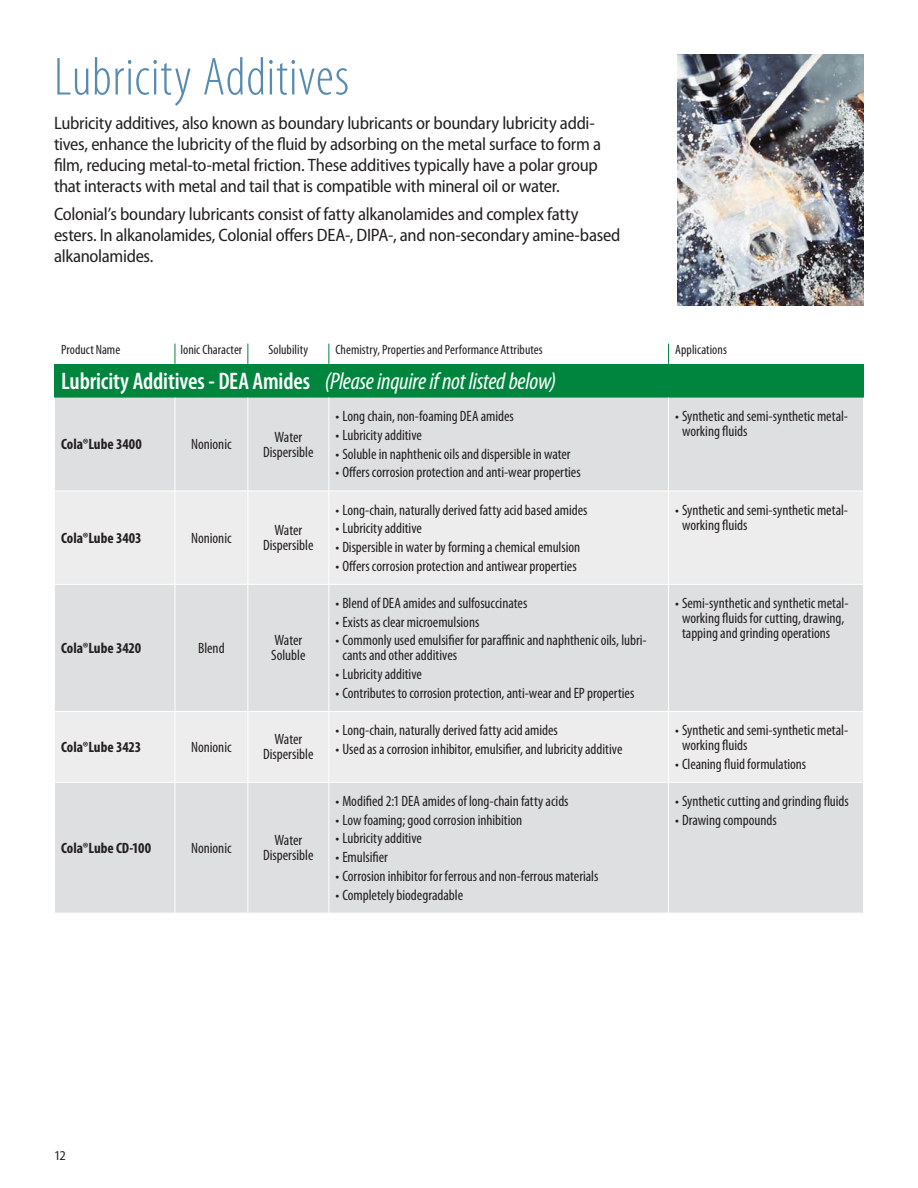
<style>
.page{position:relative;width:918px;height:1188px;background:#fff}
.page>*{position:absolute;margin:0;border:0;box-sizing:border-box;transform-origin:0 0}
.t1{font:300 condensed 54px "Myriad Pro";letter-spacing:.015em;color:#598bb0}
.t2{font:italic condensed 24px "Myriad Pro";letter-spacing:-.01em;color:#fff}
.t3{font:semi-condensed 18px/21px "Myriad Pro";letter-spacing:-.015em;color:#231f20}
.t4{font:condensed 15px/15px "Myriad Pro";letter-spacing:-.005em;color:#231f20}
.t5{font:700 condensed 15px "Myriad Pro";color:#231f20}
.t6{font:condensed 13.5px "Myriad Pro";letter-spacing:.005em;color:#231f20}
.t7{font:semi-condensed 13.5px "Myriad Pro";color:#231f20}
.s1{font-weight:600;font-style:normal}
</style>
<div class="page">
<div style="left:54px;top:364px;width:810px;height:34px;background:#00853f"></div>
<div style="left:55px;top:398px;width:808px;height:515px;background:#dedfe0"></div>
<svg style="left:55px;top:492px;width:808px;height:290px;fill:#ededee"></svg>
<hr style="left:247px;top:398px;width:1px;height:93px;background:#fff">
<hr style="left:328px;top:398px;width:1px;height:93px;background:#fff">
<hr style="left:668px;top:398px;width:1px;height:93px;background:#fff">
<hr style="left:248px;top:491px;width:81px;height:1px;background:#fff">
<hr style="left:247px;top:491px;width:1px;height:93px;background:#fff">
<hr style="left:329px;top:491px;width:340px;height:1px;background:#fff">
<hr style="left:328px;top:491px;width:1px;height:93px;background:#fff">
<hr style="left:669px;top:491px;width:195px;height:1px;background:#fff">
<hr style="left:668px;top:491px;width:1px;height:93px;background:#fff">
<hr style="left:248px;top:584px;width:81px;height:1px;background:#fff">
<hr style="left:247px;top:585px;width:1px;height:126px;background:#fff">
<hr style="left:329px;top:584px;width:340px;height:1px;background:#fff">
<hr style="left:328px;top:585px;width:1px;height:126px;background:#fff">
<hr style="left:669px;top:584px;width:195px;height:1px;background:#fff">
<hr style="left:668px;top:585px;width:1px;height:126px;background:#fff">
<hr style="left:248px;top:711px;width:81px;height:1px;background:#fff">
<hr style="left:247px;top:712px;width:1px;height:70px;background:#fff">
<hr style="left:329px;top:711px;width:340px;height:1px;background:#fff">
<hr style="left:328px;top:712px;width:1px;height:70px;background:#fff">
<hr style="left:669px;top:711px;width:195px;height:1px;background:#fff">
<hr style="left:668px;top:712px;width:1px;height:70px;background:#fff">
<hr style="left:248px;top:782px;width:81px;height:1px;background:#fff">
<hr style="left:247px;top:783px;width:1px;height:130px;background:#fff">
<hr style="left:329px;top:782px;width:340px;height:1px;background:#fff">
<hr style="left:328px;top:783px;width:1px;height:130px;background:#fff">
<hr style="left:669px;top:782px;width:195px;height:1px;background:#fff">
<hr style="left:668px;top:783px;width:1px;height:130px;background:#fff">
<hr style="left:175px;top:398px;width:1px;height:93px;background:#fff">
<hr style="left:54px;top:491px;width:194px;height:1px;background:#fff">
<hr style="left:54px;top:584px;width:194px;height:1px;background:#fff">
<hr style="left:54px;top:711px;width:194px;height:1px;background:#fff">
<hr style="left:54px;top:782px;width:194px;height:1px;background:#fff">
<hr style="left:175px;top:491px;width:1px;height:93px;background:#fff">
<hr style="left:175px;top:585px;width:1px;height:126px;background:#fff">
<hr style="left:175px;top:712px;width:1px;height:70px;background:#fff">
<hr style="left:175px;top:783px;width:1px;height:130px;background:#fff">
<svg style="left:175px;top:344px;width:1px;height:20px"></svg>
<svg style="left:247px;top:344px;width:1px;height:20px"></svg>
<svg style="left:328px;top:344px;width:1px;height:20px"></svg>
<svg style="left:668px;top:344px;width:1px;height:20px"></svg>
<img style="left:677px;top:54px;width:187px;height:251px">
<h1 class="t1" style="left:54px;top:56px;width:297px">Lubricity Additives</h1>
<p class="t3" style="left:54px;top:114px;width:549px">Lubricity additives, also known as boundary lubricants or boundary lubricity addi&shy;tives, enhance the lubricity of the fluid by adsorbing on the metal surface to form a film, reducing metal-to-metal friction. These additives typically have a polar group that interacts with metal and tail that is compatible with mineral oil or water.</p>
<p class="t3" style="left:54px;top:205px;width:568px">Colonial’s boundary lubricants consist of fatty alkanolamides and complex fatty esters. In alkanolamides, Colonial offers DEA-, DIPA-, and non-secondary amine-based alkanolamides.</p>
<p class="t6" style="left:61px;top:344px;width:61px">Product Name</p>
<p class="t6" style="left:180px;top:344px;width:63px">Ionic Character</p>
<p class="t6" style="left:268px;top:344px;width:41px">Solubility</p>
<p class="t6" style="left:336px;top:344px;width:209px">Chemistry, Properties and Performance Attributes</p>
<p class="t6" style="left:675px;top:344px;width:53px">Applications</p>
<h2 class="t2" style="left:61px;top:366px;width:497px"><span class="s1">Lubricity Additives - DEA Amides</span> (Please inquire if not listed below)</h2>
<p class="t5" style="left:61px;top:435px;width:82px">Cola®Lube 3400</p>
<p class="t4" style="left:191px;top:438px;width:42px">Nonionic</p>
<p class="t4" style="left:263px;top:431px;width:52px;text-align:center">Water<br>Dispersible</p>
<p class="t5" style="left:61px;top:529px;width:82px">Cola®Lube 3403</p>
<p class="t4" style="left:191px;top:532px;width:42px">Nonionic</p>
<p class="t4" style="left:263px;top:524px;width:52px;text-align:center">Water<br>Dispersible</p>
<p class="t5" style="left:61px;top:639px;width:82px">Cola®Lube 3420</p>
<p class="t4" style="left:198px;top:642px;width:28px">Blend</p>
<p class="t4" style="left:271px;top:634px;width:36px">Water<br>Soluble</p>
<p class="t5" style="left:61px;top:738px;width:82px">Cola®Lube 3423</p>
<p class="t4" style="left:191px;top:741px;width:42px">Nonionic</p>
<p class="t4" style="left:263px;top:733px;width:52px;text-align:center">Water<br>Dispersible</p>
<p class="t5" style="left:61px;top:839px;width:92px">Cola®Lube CD-100</p>
<p class="t4" style="left:191px;top:842px;width:42px">Nonionic</p>
<p class="t4" style="left:263px;top:834px;width:52px;text-align:center">Water<br>Dispersible</p>
<p class="t4" style="left:336px;top:410px;width:180px">• Long chain, non-foaming DEA amides</p>
<p class="t4" style="left:336px;top:429px;width:88px">• Lubricity additive</p>
<p class="t4" style="left:336px;top:448px;width:237px">• Soluble in naphthenic oils and dispersible in water</p>
<p class="t4" style="left:336px;top:466px;width:247px">• Offers corrosion protection and anti-wear properties</p>
<p class="t4" style="left:336px;top:504px;width:253px">• Long-chain, naturally derived fatty acid based amides</p>
<p class="t4" style="left:336px;top:522px;width:88px">• Lubricity additive</p>
<p class="t4" style="left:336px;top:541px;width:246px">• Dispersible in water by forming a chemical emulsion</p>
<p class="t4" style="left:336px;top:560px;width:243px">• Offers corrosion protection and antiwear properties</p>
<p class="t4" style="left:336px;top:597px;width:193px">• Blend of DEA amides and sulfosuccinates</p>
<p class="t4" style="left:336px;top:616px;width:145px">• Exists as clear microemulsions</p>
<p class="t4" style="left:342px;top:634px;width:306px;text-indent:-7px">• Commonly used emulsifier for paraffinic and naphthenic oils, lubri&shy;cants and other additives</p>
<p class="t4" style="left:336px;top:668px;width:88px">• Lubricity additive</p>
<p class="t4" style="left:336px;top:687px;width:300px">• Contributes to corrosion protection, anti-wear and EP properties</p>
<p class="t4" style="left:336px;top:724px;width:224px">• Long-chain, naturally derived fatty acid amides</p>
<p class="t4" style="left:336px;top:743px;width:288px">• Used as a corrosion inhibitor, emulsifier, and lubricity additive</p>
<p class="t4" style="left:336px;top:795px;width:234px">• Modified 2:1 DEA amides of long-chain fatty acids</p>
<p class="t4" style="left:336px;top:814px;width:188px">• Low foaming; good corrosion inhibition</p>
<p class="t4" style="left:336px;top:832px;width:88px">• Lubricity additive</p>
<p class="t4" style="left:336px;top:851px;width:54px">• Emulsifier</p>
<p class="t4" style="left:336px;top:870px;width:264px">• Corrosion inhibitor for ferrous and non-ferrous materials</p>
<p class="t4" style="left:336px;top:889px;width:129px">• Completely biodegradable</p>
<p class="t4" style="left:682px;top:410px;width:168px;text-indent:-7px">• Synthetic and semi-synthetic metal&shy;working fluids</p>
<p class="t4" style="left:682px;top:504px;width:168px;text-indent:-7px">• Synthetic and semi-synthetic metal&shy;working fluids</p>
<p class="t4" style="left:682px;top:597px;width:168px;text-indent:-7px">• Semi-synthetic and synthetic metal&shy;working fluids for cutting, drawing, tapping and grinding operations</p>
<p class="t4" style="left:682px;top:724px;width:168px;text-indent:-7px">• Synthetic and semi-synthetic metal&shy;working fluids</p>
<p class="t4" style="left:675px;top:758px;width:132px">• Cleaning fluid formulations</p>
<p class="t4" style="left:675px;top:795px;width:175px">• Synthetic cutting and grinding fluids</p>
<p class="t4" style="left:675px;top:814px;width:103px">• Drawing compounds</p>
<p class="t7" style="left:54px;top:1150px;width:14px">12</p>
</div>
